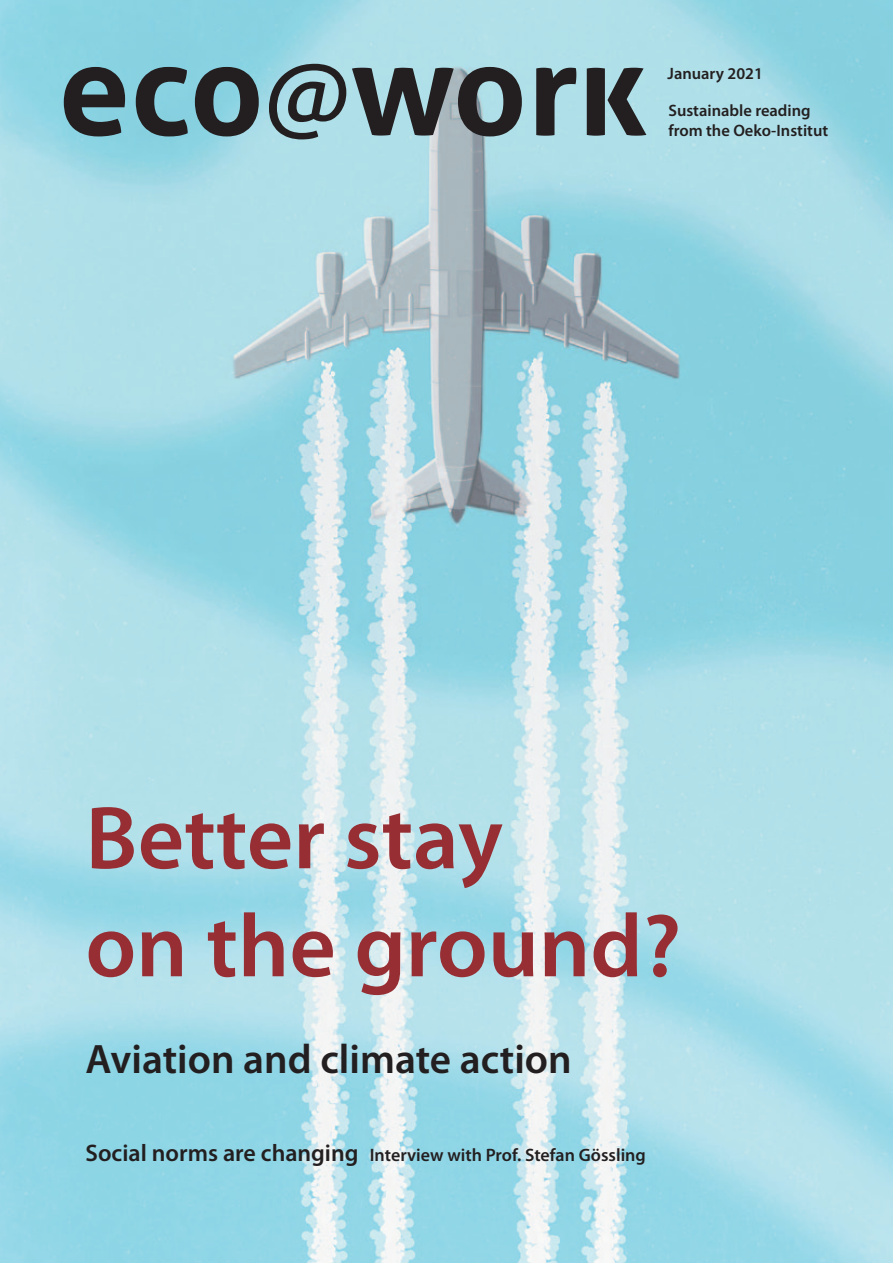
<style>
.page{position:relative;width:893px;height:1263px;background:#fff}
.page>*{position:absolute;margin:0;border:0;box-sizing:border-box;transform-origin:0 0}
.t1{font:600 90px/108px "Myriad Pro";color:#962e33}
.t2{font:600 41.25px "Myriad Pro";color:#231f20}
.t3{font:600 18px "Myriad Pro";color:#231f20}
.t4{font:600 16.5px/19.8px "Myriad Pro";color:#231f20}
.s1{font-size:24px}
</style>
<div class="page">
<img style="left:0;top:0;width:893px;height:1263px">
<svg style="left:64px;top:64px;width:582px;height:75px;background:#678288"></svg>
<p class="t4" style="left:668px;top:63px;width:97px">January 2021</p>
<p class="t4" style="left:668px;top:100px;width:161px">Sustainable reading from the Oeko-Institut</p>
<h1 class="t1" style="left:85px;top:782px;width:597px">Better stay<br>on the ground?</h1>
<h2 class="t2" style="left:85px;top:1033px;width:488px">Aviation and climate action</h2>
<p class="t3" style="left:85px;top:1143px;width:562px"><span class="s1">Social norms are changing</span> Interview with Prof. Stefan Gössling</p>
</div>
